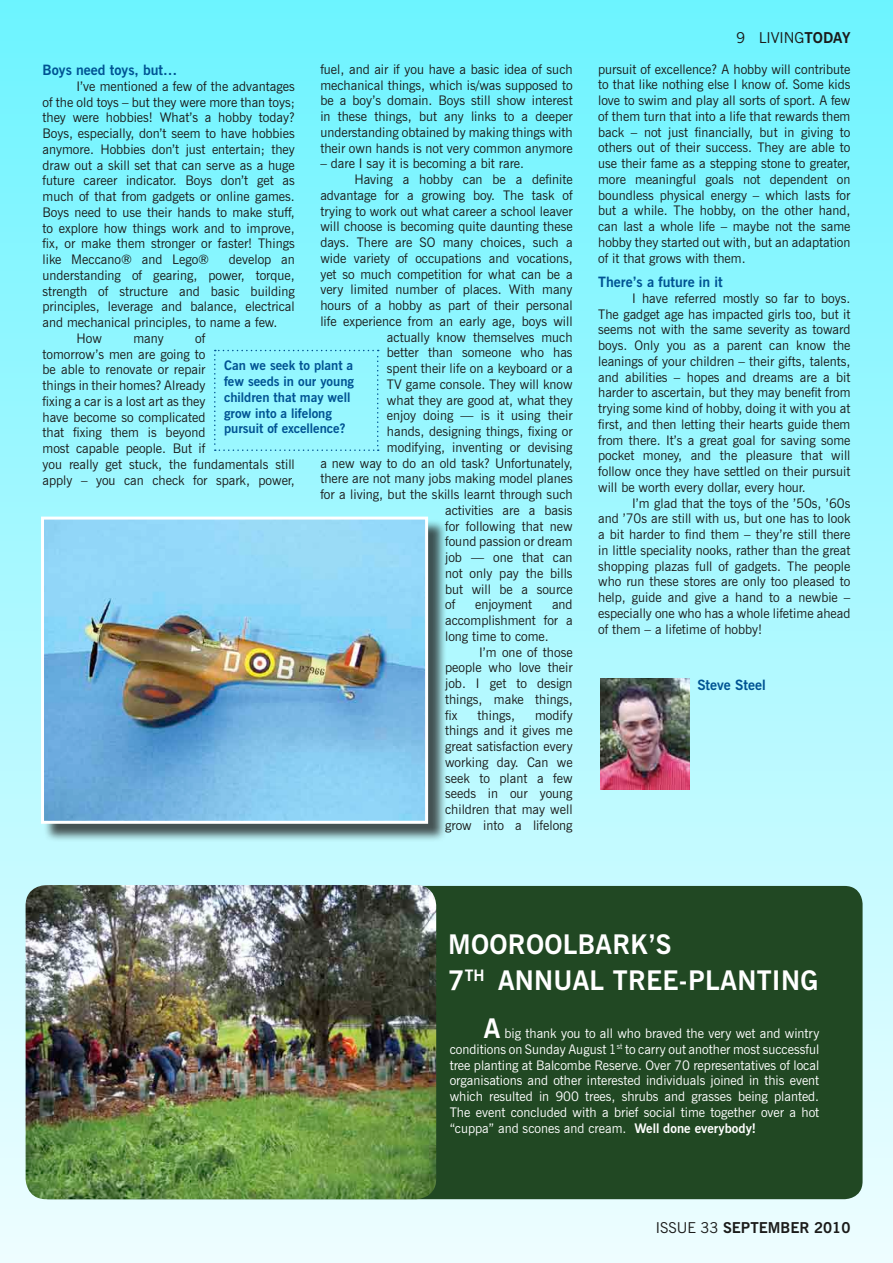
<style>
.page{position:relative;width:893px;height:1263px;background:#fff}
.page>*{position:absolute;margin:0;border:0;box-sizing:border-box;transform-origin:0 0}
.t1{font:700 27px/36px "News Gothic BT";letter-spacing:.01em;color:#fff}
.t2{font:700 15px "News Gothic BT";color:#1b1b1a}
.t3{font:15px "News Gothic BT";color:#1b1b1a}
.t4{font:700 14.25px "News Gothic BT";color:#005393}
.t5{font:13.2px/15.8px "News Gothic BT";color:#1b1b1a;text-align:justify}
.t6{font:13.2px/15.8px "News Gothic BT";color:#fff;text-align:justify}
.t7{font:700 13.2px/15.8px "News Gothic BT";color:#005393}
.s1{font-weight:700}
.s2{font-weight:700;font-size:27px}
.s3{font-weight:400}
</style>
<div class="page">
<div style="left:0;top:0;width:893px;height:1263px;background:linear-gradient(to bottom,#6ef5ff,#ebfafb)"></div>
<div style="left:31px;top:886px;width:831px;height:313px;background:#214823;border-radius:18px"></div>
<img style="left:600px;top:679px;width:90px;height:110px">
<div style="left:214px;top:350px;width:165px;height:101px;background:#95f7ff"></div>
<img style="left:26px;top:885px;width:410px;height:314px">
<div style="left:43px;top:519px;width:411px;height:330px;background:#1b1b1a;opacity:.75"></div>
<img style="left:45px;top:521px;width:379px;height:299px">
<div style="left:41px;top:517px;width:387px;height:307px;border:3px solid #fff"></div>
<p class="t5" style="left:320px;top:61px;width:254px">fuel, and air if you have a basic idea of such mechanical things, which is/was supposed to be a boy’s domain. Boys still show interest in these things, but any links to a deeper understanding obtained by making things with their own hands is not very common anymore</p>
<p class="t5" style="left:320px;top:156px;width:205px">– dare I say it is becoming a bit rare.</p>
<p class="t5" style="left:354px;top:171px;width:220px">Having a hobby can be a definite</p>
<p class="t5" style="left:320px;top:187px;width:254px">advantage for a growing boy. The task of</p>
<p class="t5" style="left:320px;top:203px;width:254px">trying to work out what career a school leaver</p>
<p class="t5" style="left:320px;top:219px;width:254px">will choose is becoming quite daunting these</p>
<p class="t5" style="left:320px;top:234px;width:254px">days. There are SO many choices, such a</p>
<p class="t5" style="left:320px;top:250px;width:254px">wide variety of occupations and vocations,</p>
<p class="t5" style="left:320px;top:266px;width:254px">yet so much competition for what can be a</p>
<p class="t5" style="left:320px;top:282px;width:254px">very limited number of places. With many</p>
<p class="t5" style="left:320px;top:297px;width:254px">hours of a hobby as part of their personal</p>
<p class="t5" style="left:320px;top:313px;width:254px">life experience from an early age, boys will</p>
<p class="t5" style="left:387px;top:329px;width:187px">actually know themselves much</p>
<p class="t5" style="left:387px;top:345px;width:187px">better than someone who has</p>
<p class="t5" style="left:387px;top:360px;width:187px">spent their life on a keyboard or a</p>
<p class="t5" style="left:387px;top:376px;width:187px">TV game console. They will know</p>
<p class="t5" style="left:387px;top:392px;width:187px">what they are good at, what they</p>
<p class="t5" style="left:387px;top:408px;width:187px">enjoy doing — is it using their</p>
<p class="t5" style="left:387px;top:423px;width:187px">hands, designing things, fixing or</p>
<p class="t5" style="left:387px;top:439px;width:187px">modifying, inventing or devising</p>
<p class="t5" style="left:320px;top:455px;width:254px">a new way to do an old task? Unfortunately,</p>
<p class="t5" style="left:320px;top:471px;width:254px">there are not many jobs making model planes</p>
<p class="t5" style="left:320px;top:486px;width:254px">for a living, but the skills learnt through such</p>
<p class="t5" style="left:445px;top:502px;width:129px">activities are a basis</p>
<p class="t5" style="left:445px;top:518px;width:129px">for following that new</p>
<p class="t5" style="left:445px;top:534px;width:129px">found passion or dream</p>
<p class="t5" style="left:445px;top:549px;width:129px">job — one that can</p>
<p class="t5" style="left:445px;top:565px;width:129px">not only pay the bills</p>
<p class="t5" style="left:445px;top:581px;width:129px">but will be a source</p>
<p class="t5" style="left:445px;top:597px;width:12px">of</p>
<p class="t5" style="left:475px;top:597px;width:59px">enjoyment</p>
<p class="t4" style="left:43px;top:61px;width:136px">Boys need toys, but…</p>
<p class="t5" style="left:43px;top:78px;width:254px;text-indent:34px">I’ve mentioned a few of the advantages of the old toys – but they were more than toys; they were hobbies! What’s a hobby today?<br>Boys, especially, don’t seem to have hobbies anymore. Hobbies don’t just entertain; they draw out a skill set that can serve as a huge future career indicator. Boys don’t get as much of that from gadgets or online games.<br>Boys need to use their hands to make stuff, to explore how things work and to improve, fix, or make them stronger or faster! Things like Meccano® and Lego®</p>
<p class="t5" style="left:229px;top:252px;width:67px">develop an</p>
<p class="t5" style="left:43px;top:267px;width:254px">understanding of gearing, power, torque,</p>
<p class="t5" style="left:43px;top:283px;width:254px">strength of structure and basic building</p>
<p class="t5" style="left:43px;top:299px;width:254px">principles, leverage and balance, electrical</p>
<p class="t5" style="left:43px;top:315px;width:236px">and mechanical principles, to name a few.</p>
<p class="t5" style="left:77px;top:330px;width:27px">How</p>
<p class="t5" style="left:133px;top:330px;width:32px">many</p>
<p class="t5" style="left:43px;top:330px;width:254px;text-align:left;text-indent:153px">of<br>tomorrow’s men are going to<br>be able to renovate or repair<br>things in their homes? Already<br>fixing a car is a lost art as they<br>have become so complicated<br>that fixing them is beyond<br>most capable people. But if<br>you really get stuck, the fundamentals still apply – you can check for spark, power,</p>
<p class="t7" style="left:224px;top:358px;width:132px">Can we seek to plant a few seeds in our young children that may well grow into a lifelong pursuit of excellence?</p>
<p class="t5" style="left:445px;top:597px;width:129px;text-indent:107px">and accomplishment for a long time to come.</p>
<p class="t5" style="left:445px;top:644px;width:129px;text-indent:34px">I’m one of those people who love their job. I get to design things, make things, fix</p>
<p class="t5" style="left:445px;top:707px;width:129px;text-indent:90px">modify things and it gives me great satisfaction every working day. Can we seek to plant a few seeds in our young children that may well grow into a lifelong</p>
<p class="t5" style="left:478px;top:707px;width:39px">things,</p>
<p class="t3" style="left:736px;top:28px;width:116px">9 LIVING<span class="s1">TODAY</span></p>
<p class="t5" style="left:598px;top:61px;width:254px">pursuit of excellence? A hobby will contribute to that like nothing else I know of. Some kids love to swim and play all sorts of sport. A few of them turn that into a life that rewards them back – not just financially, but in giving to others out of their success. They are able to use their fame as a stepping stone to greater, more meaningful goals not dependent on boundless physical energy – which lasts for but a while. The hobby, on the other hand, can last a whole life – maybe not the same hobby they started out with, but an adaptation of it that grows with them.</p>
<p class="t4" style="left:598px;top:273px;width:126px">There’s a future in it</p>
<p class="t5" style="left:598px;top:290px;width:254px;text-indent:34px">I have referred mostly so far to boys.<br>The gadget age has impacted girls too, but it seems not with the same severity as toward boys. Only you as a parent can know the leanings of your children – their gifts, talents, and abilities – hopes and dreams are a bit harder to ascertain, but they may benefit from trying some kind of hobby, doing it with you at first, and then letting their hearts guide them from there. It’s a great goal for saving some pocket money, and the pleasure that will follow once they have settled on their pursuit will be worth every dollar, every hour.</p>
<p class="t5" style="left:598px;top:495px;width:254px;text-indent:34px">I’m glad that the toys of the ’50s, ’60s and ’70s are still with us, but one has to look a bit harder to find them – they’re still there in little speciality nooks, rather than the great shopping plazas full of gadgets. The people who run these stores are only too pleased to help, guide and give a hand to a newbie – especially one who has a whole lifetime ahead of them – a lifetime of hobby!</p>
<p class="t4" style="left:697px;top:676px;width:70px">Steve Steel</p>
<h1 class="t1" style="left:448px;top:926px;width:42px">Mooroolbar</h1>
<h1 class="t1" style="left:448px;top:926px;width:289px;text-indent:182px">k’s<br>7<sup>th</sup> Ann ual Tree-Plantin</h1>
<h1 class="t1" style="left:800px;top:962px;width:19px">g</h1>
<p class="t6" style="left:450px;top:1025px;width:371px;text-indent:34px"><span class="s2">A</span> big thank you to all who braved the very wet and wintry conditions on Sunday August 1<sup>st</sup> to carry out another most successful tree planting at Balcombe Reserve. Over 70 representatives of local organisations and other interested individuals joined in this event which resulted in 900 trees, shrubs and grasses being planted.<br>The event concluded with a brief social time together over a hot “cuppa” and scones and cream. <span class="s1">Well done everybody!</span></p>
<p class="t2" style="left:656px;top:1218px;width:196px"><span class="s3">ISSUE 33</span> SEPTEMBER 2010</p>
</div>
